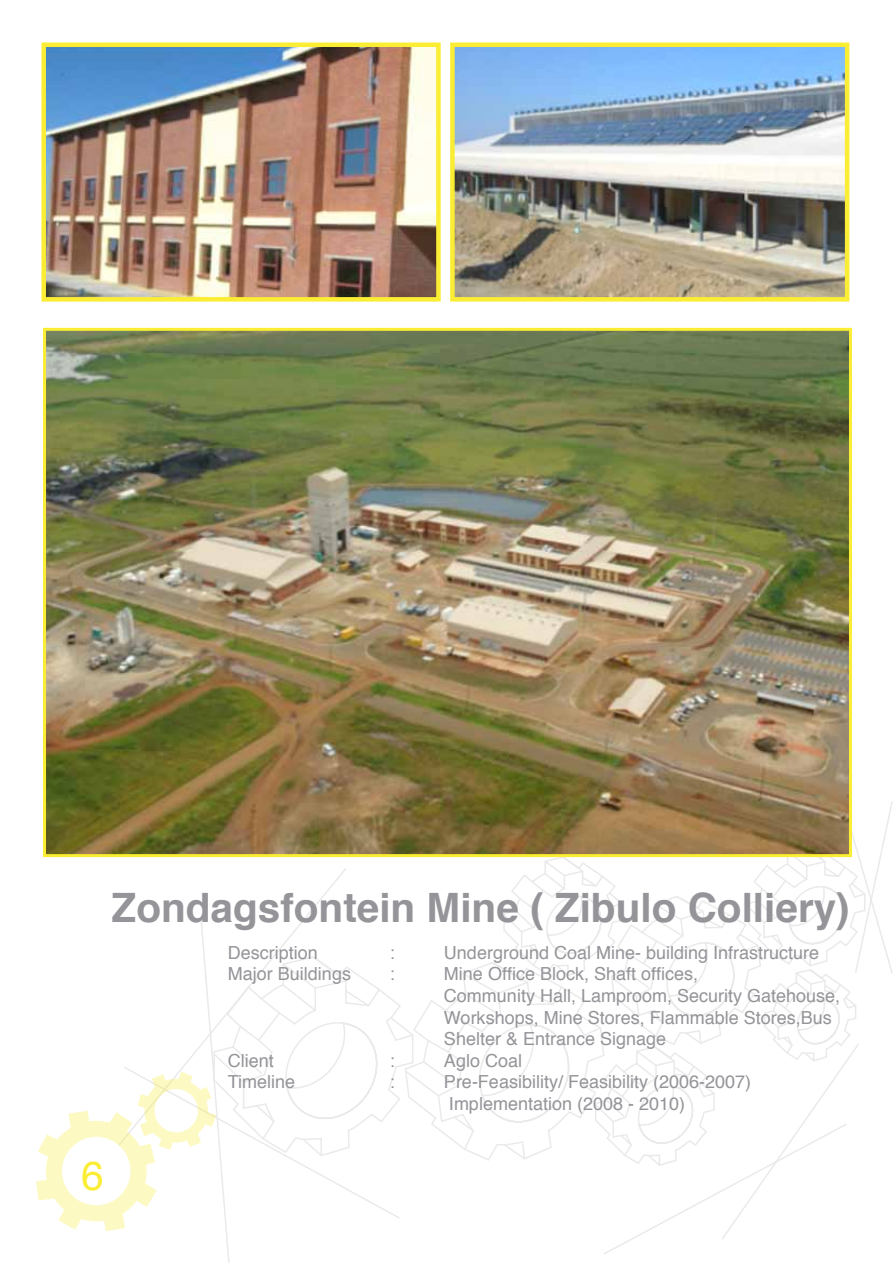
<style>
.page{position:relative;width:893px;height:1263px;background:#fff}
.page>*{position:absolute;margin:0;border:0;box-sizing:border-box;transform-origin:0 0}
.t1{font:700 40.5px "Helvetica";color:#949499}
.t2{font:40.5px "Helvetica";color:#faed33}
.t3{font:18px/21.6px "Helvetica";color:#949499}
</style>
<div class="page">
<svg style="left:117px;top:801px;width:776px;height:462px"></svg>
<svg style="left:36px;top:1071px;width:180px;height:160px"></svg>
<img style="left:47px;top:332px;width:801px;height:521px">
<div style="left:43px;top:328px;width:809px;height:529px;border:3px solid #faed33"></div>
<img style="left:46px;top:48px;width:390px;height:249px">
<div style="left:41px;top:43px;width:400px;height:259px;border:4px solid #faed33"></div>
<img style="left:455px;top:48px;width:389px;height:249px">
<div style="left:450px;top:43px;width:399px;height:259px;border:4px solid #faed33"></div>
<h1 class="t1" style="left:112px;top:875px;width:740px">Zondagsfontein Mine ( Zibulo Colliery)</h1>
<p class="t3" style="left:228px;top:942px;width:92px">Description</p>
<p class="t3" style="left:390px;top:942px;width:7px">:</p>
<p class="t3" style="left:444px;top:942px;width:377px">Underground Coal Mine- building Infrastructure</p>
<p class="t3" style="left:228px;top:964px;width:125px">Major Buildings</p>
<p class="t3" style="left:390px;top:964px;width:7px">:</p>
<p class="t3" style="left:444px;top:964px;width:398px">Mine Office Block, Shaft offices,<br>Community Hall, Lamproom, Security Gatehouse, Workshops, Mine Stores, Flammable Stores,Bus Shelter &amp; Entrance Signage</p>
<p class="t3" style="left:228px;top:1050px;width:48px">Client</p>
<p class="t3" style="left:390px;top:1050px;width:7px">:</p>
<p class="t3" style="left:444px;top:1050px;width:80px">Aglo Coal</p>
<p class="t3" style="left:228px;top:1072px;width:69px">Timeline</p>
<p class="t3" style="left:390px;top:1072px;width:7px">:</p>
<p class="t3" style="left:444px;top:1072px;width:309px">Pre-Feasibility/ Feasibility (2006-2007)<br>Implementation (2008 - 2010)</p>
<h1 class="t2" style="left:81px;top:1144px;width:24px">6</h1>
</div>
